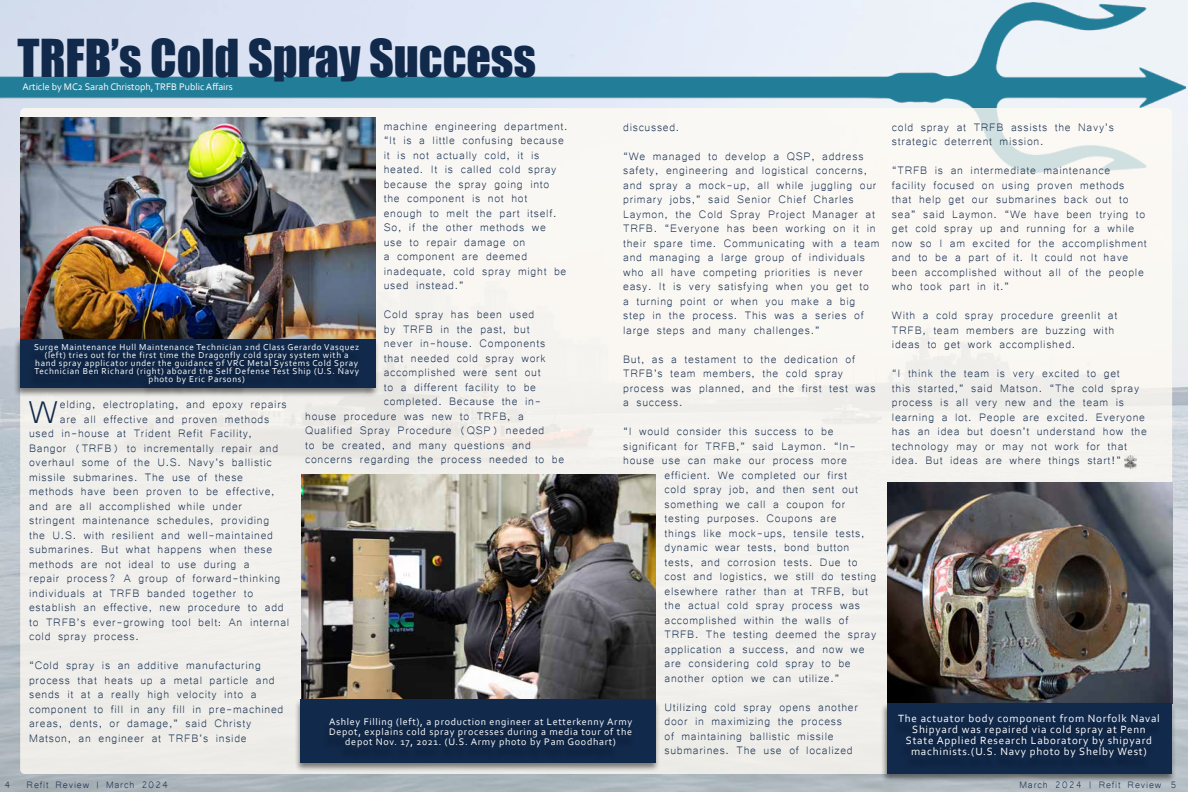
<style>
.page{position:relative;width:1188px;height:792px;background:#fff}
.page>*{position:absolute;margin:0;border:0;box-sizing:border-box;transform-origin:0 0}
.t1{font:48px "Impact";color:#11294b}
.t2{font:41.1px "Microsoft Yi Baiti";color:#11294b}
.t3{font:14px/14.5px "Microsoft Yi Baiti";letter-spacing:.05em;color:#11294b}
.t4{font:12px "Microsoft Yi Baiti";letter-spacing:.07em;color:#11294b}
.t5{font:11px/11px "Corbel";letter-spacing:.07em;color:#fff;text-align:center}
.t6{font:10px/10px "Corbel";letter-spacing:.07em;color:#fff;text-align:center}
.t7{font:10px "Corbel";color:#fff}
.t8{font:9px/8px "Corbel";letter-spacing:.07em;color:#fff;text-align:center}
</style>
<div class="page">
<img style="left:0;top:0;width:1188px;height:792px">
<img style="left:0;top:2px;width:1185px;height:171px">
<div style="left:20px;top:108px;width:1152px;height:666px;background:#f5f3ef;border-radius:4px"></div>
<img style="left:301px;top:475px;width:355px;height:223px">
<div style="left:294px;top:698px;width:366px;height:74px;background:#000;opacity:.5"></div>
<div style="left:301px;top:699px;width:355px;height:63px;background:#11294b"></div>
<img style="left:887px;top:483px;width:285px;height:219px">
<svg style="left:1124px;top:456px;width:13px;height:12px"></svg>
<div style="left:322px;top:722px;width:312px;height:39px;background:#102646"></div>
<div style="left:13px;top:337px;width:367px;height:60px;background:#000;opacity:.5"></div>
<div style="left:20px;top:338px;width:355px;height:50px;background:#11294b"></div>
<div style="left:27px;top:348px;width:334px;height:50px;background:#000;opacity:.5"></div>
<div style="left:880px;top:702px;width:296px;height:82px;background:#000;opacity:.5"></div>
<div style="left:887px;top:703px;width:285px;height:71px;background:#11294b"></div>
<div style="left:891px;top:719px;width:271px;height:53px;background:#102646"></div>
<img style="left:20px;top:118px;width:355px;height:220px">
<h1 class="t1" style="left:18px;top:21px;width:520px">TRFB’s Cold Spray Success</h1>
<p class="t7" style="left:22px;top:81px;width:212px">Article by MC2 Sarah Christoph, TRFB Public Affairs</p>
<p class="t3" style="left:384px;top:118px;width:185px">machine engineering department. “It is a little confusing because it is not actually cold, it is heated. It is called cold spray because the spray going into the component is not hot enough to melt the part itself.<br>So, if the other methods we use to repair damage on<br>a component are deemed inadequate, cold spray might be used instead.”</p>
<p class="t3" style="left:384px;top:306px;width:152px">Cold spray has been used</p>
<p class="t3" style="left:384px;top:321px;width:147px">by TRFB in the past, but</p>
<p class="t3" style="left:384px;top:335px;width:163px">never in-house. Components</p>
<p class="t3" style="left:384px;top:350px;width:163px">that needed cold spray work</p>
<p class="t3" style="left:384px;top:364px;width:158px">accomplished were sent out</p>
<p class="t3" style="left:384px;top:379px;width:154px">to a different facility to be</p>
<p class="t3" style="left:384px;top:393px;width:159px">completed. Because the in-</p>
<p class="t3" style="left:305px;top:408px;width:220px">house procedure was new to TRFB, a</p>
<p class="t3" style="left:305px;top:422px;width:241px">Qualified Spray Procedure (QSP) needed</p>
<p class="t3" style="left:305px;top:437px;width:227px">to be created, and many questions and</p>
<p class="t3" style="left:305px;top:451px;width:261px">concerns regarding the process needed to be</p>
<p class="t3" style="left:623px;top:111px;width:242px;line-height:29px">discussed.<br>“We managed to develop a QSP, address</p>
<p class="t3" style="left:623px;top:162px;width:258px">safety, engineering and logistical concerns, and spray a mock-up, all while juggling our primary jobs,” said Senior Chief Charles Laymon, the Cold Spray Project Manager at TRFB. “Everyone has been working on it in their spare time. Communicating with a team and managing a large group of individuals who all have competing priorities is never easy. It is very satisfying when you get to<br>a turning point or when you make a big step in the process. This was a series of large steps and many challenges.”</p>
<p class="t3" style="left:623px;top:351px;width:254px">But, as a testament to the dedication of<br>TRFB’s team members, the cold spray process was planned, and the first test was a success.</p>
<p class="t3" style="left:623px;top:423px;width:212px">“I would consider this success to be</p>
<p class="t3" style="left:623px;top:438px;width:234px">significant for TRFB,” said Laymon. “In-</p>
<p class="t3" style="left:623px;top:452px;width:225px">house use can make our process more</p>
<p class="t3" style="left:665px;top:467px;width:184px">efficient. We completed our first</p>
<p class="t3" style="left:665px;top:481px;width:195px">cold spray job, and then sent out</p>
<p class="t3" style="left:665px;top:496px;width:182px">something we call a coupon for</p>
<p class="t3" style="left:665px;top:510px;width:174px">testing purposes. Coupons are</p>
<p class="t3" style="left:665px;top:525px;width:201px">things like mock-ups, tensile tests,</p>
<p class="t3" style="left:665px;top:539px;width:186px">dynamic wear tests, bond button</p>
<p class="t3" style="left:665px;top:554px;width:195px">tests, and corrosion tests. Due to</p>
<p class="t3" style="left:665px;top:568px;width:213px">cost and logistics, we still do testing</p>
<p class="t3" style="left:665px;top:583px;width:205px">elsewhere rather than at TRFB, but</p>
<p class="t3" style="left:665px;top:597px;width:197px">the actual cold spray process was</p>
<p class="t3" style="left:665px;top:612px;width:185px">accomplished within the walls of</p>
<p class="t3" style="left:665px;top:626px;width:213px">TRFB. The testing deemed the spray</p>
<p class="t3" style="left:665px;top:641px;width:202px">application a success, and now we</p>
<p class="t3" style="left:665px;top:655px;width:188px">are considering cold spray to be</p>
<p class="t3" style="left:665px;top:670px;width:176px">another option we can utilize.”</p>
<p class="t3" style="left:665px;top:699px;width:195px">Utilizing cold spray opens another door in maximizing the process<br>of maintaining ballistic missile submarines. The use of localized</p>
<p class="t8" style="left:34px;top:342px;width:327px">Surge Maintenance Hull Maintenance Technician 2nd Class Gerardo Vasquez (left) tries out for the first time the Dragonfly cold spray system with a hand spray applicator under the guidance of VRC Metal Systems Cold Spray Technician Ben Richard (right) aboard the Self Defense Test Ship (U.S. Navy photo by Eric Parsons)</p>
<h2 class="t2" style="left:28px;top:387px;width:31px">W</h2>
<p class="t3" style="left:60px;top:396px;width:228px">elding, electroplating, and epoxy repairs</p>
<p class="t3" style="left:60px;top:410px;width:211px">are all effective and proven methods</p>
<p class="t3" style="left:29px;top:425px;width:224px">used in-house at Trident Refit Facility,</p>
<p class="t3" style="left:29px;top:439px;width:251px">Bangor (TRFB) to incrementally repair and</p>
<p class="t3" style="left:29px;top:454px;width:244px">overhaul some of the U.S. Navy’s ballistic</p>
<p class="t3" style="left:29px;top:468px;width:215px">missile submarines. The use of these</p>
<p class="t3" style="left:29px;top:483px;width:247px">methods have been proven to be effective,</p>
<p class="t3" style="left:29px;top:498px;width:214px">and are all accomplished while under</p>
<p class="t3" style="left:29px;top:512px;width:242px">stringent maintenance schedules, providing</p>
<p class="t3" style="left:29px;top:527px;width:245px">the U.S. with resilient and well-maintained</p>
<p class="t3" style="left:29px;top:541px;width:245px">submarines. But what happens when these</p>
<p class="t3" style="left:29px;top:556px;width:222px">methods are not ideal to use during a</p>
<p class="t3" style="left:29px;top:570px;width:253px">repair process? A group of forward-thinking</p>
<p class="t3" style="left:29px;top:585px;width:226px">individuals at TRFB banded together to</p>
<p class="t3" style="left:29px;top:599px;width:256px">establish an effective, new procedure to add</p>
<p class="t3" style="left:29px;top:614px;width:262px">to TRFB’s ever-growing tool belt: An internal</p>
<p class="t3" style="left:29px;top:628px;width:111px">cold spray process.</p>
<p class="t3" style="left:29px;top:657px;width:256px">“Cold spray is an additive manufacturing process that heats up a metal particle and sends it at a really high velocity into a component to fill in any fill in pre-machined areas, dents, or damage,” said Christy Matson, an engineer at TRFB’s inside</p>
<p class="t6" style="left:329px;top:716px;width:305px">Ashley Filling (left), a production engineer at Letterkenny Army<br>Depot, explains cold spray processes during a media tour of the depot Nov. 17, 2021. (U.S. Army photo by Pam Goodhart)</p>
<p class="t3" style="left:892px;top:119px;width:224px">cold spray at TRFB assists the Navy’s strategic deterrent mission.</p>
<p class="t3" style="left:892px;top:162px;width:256px">“TRFB is an intermediate maintenance facility focused on using proven methods that help get our submarines back out to sea” said Laymon. “We have been trying to get cold spray up and running for a while now so I am excited for the accomplishment and to be a part of it. It could not have been accomplished without all of the people who took part in it.”</p>
<p class="t3" style="left:892px;top:307px;width:227px">With a cold spray procedure greenlit at<br>TRFB, team members are buzzing with ideas to get work accomplished.</p>
<p class="t3" style="left:892px;top:365px;width:256px">“I think the team is very excited to get<br>this started,” said Matson. “The cold spray process is all very new and the team is learning a lot. People are excited. Everyone has an idea but doesn’t understand how the technology may or may not work for that idea. But ideas are where things start!”</p>
<p class="t5" style="left:898px;top:713px;width:263px">The actuator body component from Norfolk Naval Shipyard was repaired via cold spray at Penn State Applied Research Laboratory by shipyard machinists.(U.S. Navy photo by Shelby West)</p>
<p class="t4" style="left:4px;top:777px;width:8px">4</p>
<p class="t4" style="left:27px;top:777px;width:143px">Refit Review | March 2024</p>
<p class="t4" style="left:1020px;top:777px;width:158px">March 2024 | Refit Review 5</p>
</div>
